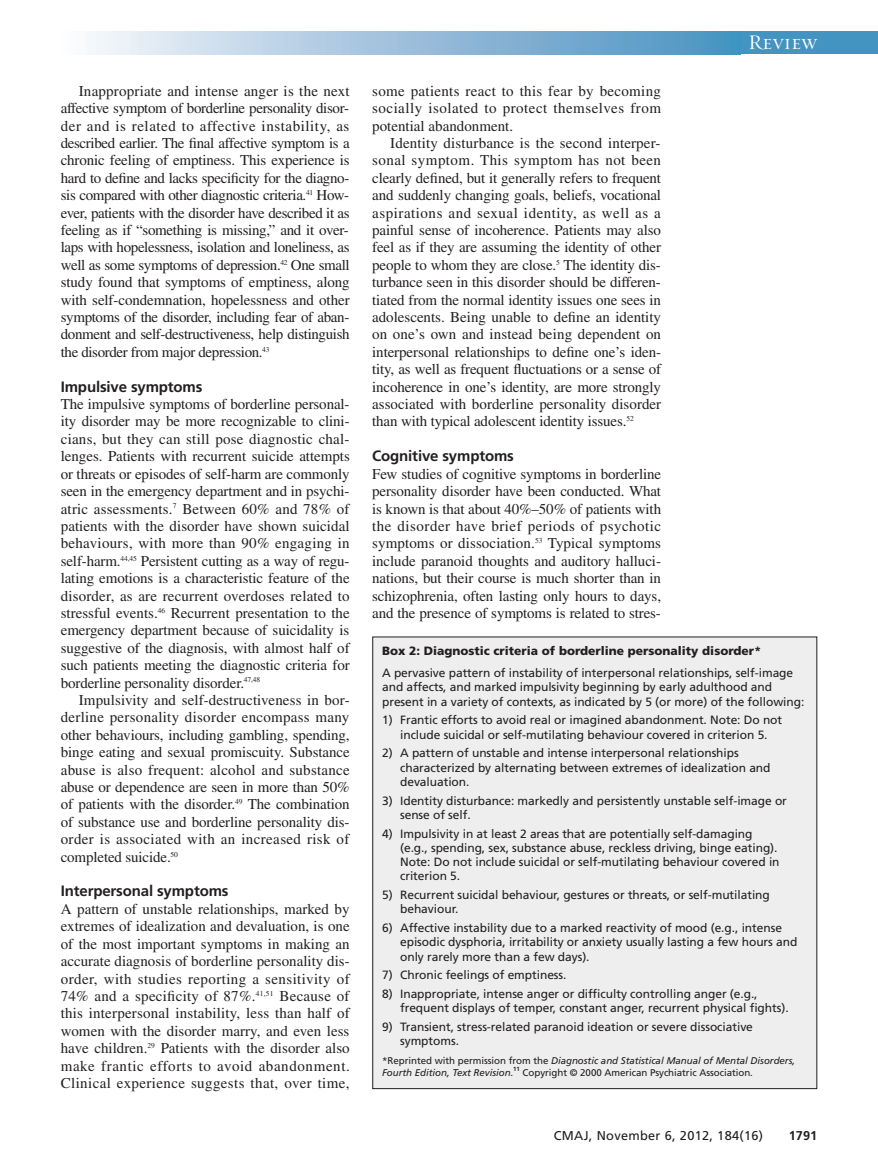
<style>
.page{position:relative;width:878px;height:1175px;background:#fff}
.page>*{position:absolute;margin:0;border:0;box-sizing:border-box;transform-origin:0 0}
.t1{font:21px "Requiem Display HTF Small Caps";letter-spacing:.005em;color:#fff}
.t2{font:15px/17.4px "Times LT Std";letter-spacing:-.01em;color:#231f20;text-align:justify}
.t3{font:700 15px "Frutiger LT Std";letter-spacing:-.01em;color:#231f20}
.t4{font:12.75px "Frutiger LT Std";letter-spacing:.025em;color:#231f20}
.t5{font:700 12.75px "Frutiger LT Std";color:#231f20}
.t6{font:12px/14.2px "Frutiger LT Std";letter-spacing:-.005em;color:#231f20}
.t7{font:900 12px "Frutiger LT Std";color:#231f20}
.t8{font:italic 9.75px/11.2px "Frutiger LT Std";letter-spacing:-.005em;color:#231f20}
.t9{font:9.75px "Frutiger LT Std";letter-spacing:-.005em;color:#231f20}
.t10{font:700 6px "Frutiger LT Std";color:#231f20}
.s1{font-style:normal}
</style>
<div class="page">
<div style="left:726px;top:32px;width:152px;height:22px;background:#4494c2"></div>
<div style="left:61px;top:32px;width:679px;height:22px;background:linear-gradient(to right,#faf8fc,#458ebf)"></div>
<div style="left:373px;top:637px;width:443px;height:451px;background:#eeeeef"></div>
<p class="t2" style="left:61px;top:84px;width:290px;text-indent:18px">Inappropriate and intense anger is the next affective symptom of borderline personality disor&shy;der and is related to affective instability, as described earlier. The final affective symptom is a chronic feeling of emptiness. This experience is hard to define and lacks specificity for the diagno&shy;sis compared with other diagnostic criteria.<sup>41</sup> How&shy;ever, patients with the disorder have described it as feeling as if “something is missing,” and it over&shy;laps with hopelessness, isolation and loneliness, as well as some symptoms of depression.<sup>42</sup> One small study found that symptoms of emptiness, along with self- condemnation, hopelessness and other symptoms of the disorder, including fear of aban&shy;donment and self-destructiveness, help distinguish the disorder from major depression.<sup>43</sup></p>
<p class="t3" style="left:61px;top:380px;width:143px">Impulsive symptoms</p>
<p class="t2" style="left:61px;top:397px;width:290px">The impulsive symptoms of borderline personal&shy;ity disorder may be more recognizable to clini&shy;cians, but they can still pose diagnostic chal&shy;lenges. Patients with recurrent suicide attempts or threats or episodes of self-harm are commonly seen in the emergency department and in psychi&shy;atric assessments.<sup>7</sup> Between 60% and 78% of patients with the disorder have shown suicidal behaviours, with more than 90% engaging in self-harm.<sup>44,45</sup> Persistent cutting as a way of regu&shy;lating emotions is a characteristic feature of the disorder, as are recurrent overdoses related to stressful events.<sup>46</sup> Recurrent presentation to the emergency department because of suicidality is suggestive of the diagnosis, with almost half of such patients meeting the diagnostic criteria for borderline personality disorder.<sup>47,48</sup></p>
<p class="t2" style="left:61px;top:693px;width:290px;text-indent:18px">Impulsivity and self-destructiveness in bor&shy;derline personality disorder encompass many other behaviours, including gambling, spending, binge eating and sexual promiscuity. Substance abuse is also frequent: alcohol and substance abuse or dependence are seen in more than 50% of patients with the disorder.<sup>49</sup> The combination of substance use and borderline personality dis&shy;order is associated with an increased risk of completed suicide.<sup>50</sup></p>
<p class="t3" style="left:61px;top:885px;width:169px">Interpersonal symptoms</p>
<p class="t2" style="left:61px;top:901px;width:290px">A pattern of unstable relationships, marked by extremes of idealization and devaluation, is one of the most important symptoms in making an accurate diagnosis of borderline personality dis&shy;order, with studies reporting a sensitivity of 74% and a specificity of 87%.<sup>41,51</sup> Because of this interpersonal instability, less than half of women with the disorder marry, and even less have children.<sup>29</sup> Patients with the disorder also make frantic efforts to avoid abandonment.<br>Clinical experience suggests that, over time,</p>
<p class="t2" style="left:372px;top:84px;width:290px">some patients react to this fear by becoming socially isolated to protect themselves from potential abandonment.</p>
<p class="t2" style="left:372px;top:136px;width:290px;text-indent:18px">Identity disturbance is the second interper&shy;sonal symptom. This symptom has not been clearly defined, but it generally refers to frequent and suddenly changing goals, beliefs, vocational aspirations and sexual identity, as well as a painful sense of incoherence. Patients may also feel as if they are assuming the identity of other people to whom they are close.<sup>5</sup> The identity dis&shy;turbance seen in this disorder should be differen&shy;tiated from the normal identity issues one sees in adolescents. Being unable to define an identity on one’s own and instead being dependent on interpersonal relationships to define one’s iden&shy;tity, as well as frequent fluctuations or a sense of incoherence in one’s identity, are more strongly associated with borderline personality disorder than with typical adolescent identity issues.<sup>52</sup></p>
<p class="t3" style="left:372px;top:450px;width:143px">Cognitive symptoms</p>
<p class="t2" style="left:372px;top:466px;width:290px">Few studies of cognitive symptoms in borderline personality disorder have been conducted. What is known is that about 40%–50% of patients with the disorder have brief periods of psychotic symptoms or dissociation.<sup>53</sup> Typical symptoms include paranoid thoughts and auditory halluci&shy;nations, but their course is much shorter than in schizophrenia, often lasting only hours to days, and the presence of symptoms is related to stres-</p>
<h1 class="t1" style="left:748px;top:30px;width:70px">Review</h1>
<p class="t7" style="left:382px;top:646px;width:381px">Box 2: Diagnostic criteria of borderline personality disorder*</p>
<p class="t6" style="left:382px;top:666px;width:424px">A pervasive pattern of instability of interpersonal relationships, self-image and affects, and marked impulsivity beginning by early adulthood and present in a variety of contexts, as indicated by 5 (or more) of the following:</p>
<p class="t6" style="left:382px;top:714px;width:401px;text-align:center">1) Frantic efforts to avoid real or imagined abandonment. Note: Do not include suicidal or self-mutilating behaviour covered in criterion 5.</p>
<p class="t6" style="left:400px;top:747px;width:372px;text-indent:-18px">2) A pattern of unstable and intense interpersonal relationships characterized by alternating between extremes of idealization and devaluation.</p>
<p class="t6" style="left:400px;top:794px;width:388px;text-indent:-18px">3) Identity disturbance: markedly and persistently unstable self-image or sense of self.</p>
<p class="t6" style="left:400px;top:827px;width:381px;text-indent:-18px">4) Impulsivity in at least 2 areas that are potentially self-damaging (e.g., spending, sex, substance abuse, reckless driving, binge eating).<br>Note: Do not include suicidal or self-mutilating behaviour covered in criterion 5.</p>
<p class="t6" style="left:400px;top:888px;width:371px;text-indent:-18px">5) Recurrent suicidal behaviour, gestures or threats, or self-mutilating behaviour.</p>
<p class="t6" style="left:400px;top:921px;width:398px;text-indent:-18px">6) Affective instability due to a marked reactivity of mood (e.g., intense episodic dysphoria, irritability or anxiety usually lasting a few hours and only rarely more than a few days).</p>
<p class="t6" style="left:382px;top:969px;width:186px">7) Chronic feelings of emptiness.</p>
<p class="t6" style="left:400px;top:987px;width:390px;text-indent:-18px">8) Inappropriate, intense anger or difficulty controlling anger (e.g., frequent displays of temper, constant anger, recurrent physical fights).</p>
<p class="t6" style="left:400px;top:1020px;width:354px;text-indent:-18px">9) Transient, stress-related paranoid ideation or severe dissociative symptoms.</p>
<p class="t8" style="left:382px;top:1056px;width:414px"><span class="s1">*Reprinted with permission from the</span> Diagnostic and Statistical Manual of Mental Disorders,<br>Fourth Edition, Text Revision<span class="s1">.</span></p>
<p class="t10" style="left:513px;top:1066px;width:8px">11</p>
<p class="t9" style="left:522px;top:1068px;width:232px">Copyright © 2000 American Psychiatric Association.</p>
<p class="t4" style="left:553px;top:1130px;width:211px">CMAJ, November 6, 2012, 184(16)</p>
<p class="t5" style="left:788px;top:1130px;width:30px">1791</p>
</div>
